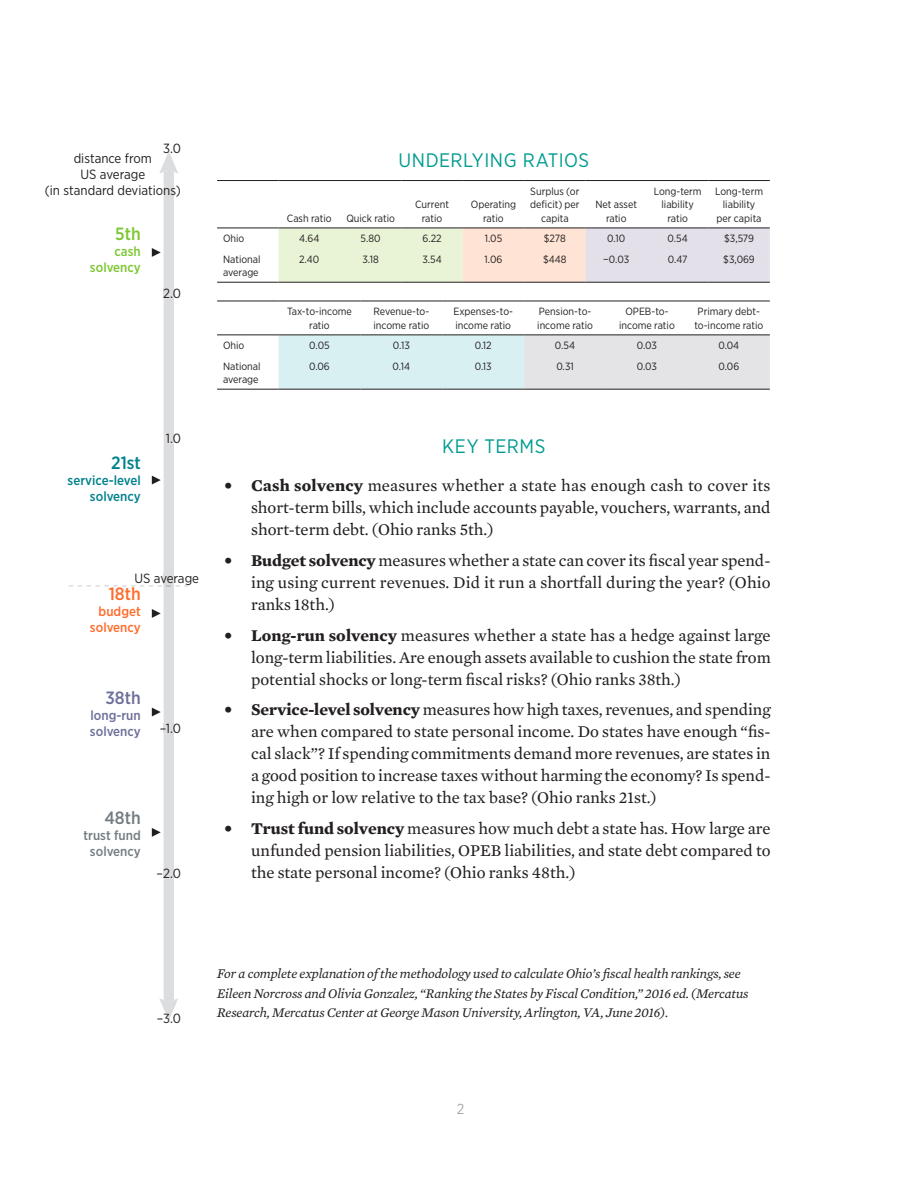
<style>
.page{position:relative;width:918px;height:1188px;background:#fff}
.page>*{position:absolute;margin:0;border:0;box-sizing:border-box;transform-origin:0 0}
.t1{font:19.5px "Gotham Narrow";letter-spacing:.025em;color:#009b90}
.t2{font:500 17.7px "Gotham Narrow";color:#ff6c2c}
.t3{font:500 17.7px "Gotham Narrow";color:#737c82}
.t4{font:500 17.7px "Gotham Narrow";color:#6c6f99}
.t5{font:500 17.7px "Gotham Narrow";color:#00818d}
.t6{font:500 17.7px "Gotham Narrow";color:#7cc731}
.t7{font:16.8px/22px "Mercury Text G2";color:#231f20;text-align:justify}
.t8{font:14.55px "Gotham Narrow";color:#a8a9ad}
.t9{font:italic 13.5px/19.5px "Mercury Text G2";letter-spacing:-.01em;color:#231f20}
.t10{font:13.35px/16px "Gotham Narrow";color:#231f20;text-align:center}
.t11{font:500 13.35px/16px "Gotham Narrow";color:#00818d;text-align:right}
.t12{font:500 13.35px/16px "Gotham Narrow";color:#737c82;text-align:center}
.t13{font:500 13.35px/16px "Gotham Narrow";color:#6c6f99}
.t14{font:500 13.35px/16px "Gotham Narrow";color:#ff6c2c;text-align:right}
.t15{font:500 13.35px/16px "Gotham Narrow";color:#7cc731;text-align:right}
.t16{font:10.5px/13.5px "Gotham Narrow";color:#231f20;text-align:center}
.s1{font-weight:700}
</style>
<div class="page">
<svg style="left:69px;top:151px;width:120px;height:869px"></svg>
<svg style="left:279px;top:229px;width:491px;height:53px;background:#ebe7dc"></svg>
<hr style="left:217px;top:282px;width:62px;height:1px;background:#231f20">
<hr style="left:279px;top:282px;width:61px;height:1px;background:#231f20">
<hr style="left:340px;top:282px;width:61px;height:1px;background:#231f20">
<hr style="left:401px;top:282px;width:62px;height:1px;background:#231f20">
<hr style="left:463px;top:282px;width:61px;height:1px;background:#231f20">
<hr style="left:524px;top:282px;width:62px;height:1px;background:#231f20">
<hr style="left:586px;top:282px;width:61px;height:1px;background:#231f20">
<hr style="left:647px;top:282px;width:61px;height:1px;background:#231f20">
<hr style="left:708px;top:282px;width:62px;height:1px;background:#231f20">
<hr style="left:217px;top:180px;width:62px;height:1px;background:#231f20">
<hr style="left:279px;top:180px;width:61px;height:1px;background:#231f20">
<hr style="left:340px;top:180px;width:61px;height:1px;background:#231f20">
<hr style="left:401px;top:180px;width:62px;height:1px;background:#231f20">
<hr style="left:463px;top:180px;width:61px;height:1px;background:#231f20">
<hr style="left:524px;top:180px;width:62px;height:1px;background:#231f20">
<hr style="left:586px;top:180px;width:61px;height:1px;background:#231f20">
<hr style="left:647px;top:180px;width:61px;height:1px;background:#231f20">
<hr style="left:708px;top:180px;width:62px;height:1px;background:#231f20">
<hr style="left:217px;top:228px;width:62px;height:1px;background:#231f20">
<hr style="left:279px;top:228px;width:61px;height:1px;background:#231f20">
<hr style="left:340px;top:228px;width:61px;height:1px;background:#231f20">
<hr style="left:401px;top:228px;width:62px;height:1px;background:#231f20">
<hr style="left:463px;top:228px;width:61px;height:1px;background:#231f20">
<hr style="left:524px;top:228px;width:62px;height:1px;background:#231f20">
<hr style="left:586px;top:228px;width:61px;height:1px;background:#231f20">
<hr style="left:647px;top:228px;width:61px;height:1px;background:#231f20">
<hr style="left:708px;top:228px;width:62px;height:1px;background:#231f20">
<svg style="left:279px;top:335px;width:491px;height:54px;background:#dce6e8"></svg>
<hr style="left:217px;top:389px;width:62px;height:1px;background:#231f20">
<hr style="left:279px;top:389px;width:81px;height:1px;background:#231f20">
<hr style="left:360px;top:389px;width:82px;height:1px;background:#231f20">
<hr style="left:442px;top:389px;width:82px;height:1px;background:#231f20">
<hr style="left:524px;top:389px;width:82px;height:1px;background:#231f20">
<hr style="left:606px;top:389px;width:82px;height:1px;background:#231f20">
<hr style="left:688px;top:389px;width:82px;height:1px;background:#231f20">
<hr style="left:217px;top:301px;width:62px;height:1px;background:#231f20">
<hr style="left:279px;top:301px;width:81px;height:1px;background:#231f20">
<hr style="left:360px;top:301px;width:82px;height:1px;background:#231f20">
<hr style="left:442px;top:301px;width:82px;height:1px;background:#231f20">
<hr style="left:524px;top:301px;width:82px;height:1px;background:#231f20">
<hr style="left:606px;top:301px;width:82px;height:1px;background:#231f20">
<hr style="left:688px;top:301px;width:82px;height:1px;background:#231f20">
<hr style="left:217px;top:334px;width:62px;height:1px;background:#231f20">
<hr style="left:279px;top:334px;width:81px;height:1px;background:#231f20">
<hr style="left:360px;top:334px;width:82px;height:1px;background:#231f20">
<hr style="left:442px;top:334px;width:82px;height:1px;background:#231f20">
<hr style="left:524px;top:334px;width:82px;height:1px;background:#231f20">
<hr style="left:606px;top:334px;width:82px;height:1px;background:#231f20">
<hr style="left:688px;top:334px;width:82px;height:1px;background:#231f20">
<p class="t10" style="left:163px;top:140px;width:19px">3.0</p>
<p class="t10" style="left:45px;top:150px;width:138px">distance from<br>US average<br>(in standard deviations)</p>
<p class="t1" style="left:399px;top:148px;width:192px">UNDERLYING RATIOS</p>
<p class="t16" style="left:287px;top:211px;width:46px">Cash ratio</p>
<p class="t16" style="left:346px;top:211px;width:50px">Quick ratio</p>
<p class="t16" style="left:530px;top:184px;width:51px">Surplus (or deficit) per capita</p>
<p class="t16" style="left:415px;top:198px;width:35px">Current ratio</p>
<p class="t16" style="left:471px;top:198px;width:47px">Operating ratio</p>
<p class="t16" style="left:595px;top:198px;width:43px">Net asset ratio</p>
<p class="t16" style="left:654px;top:184px;width:49px">Long-term liability ratio</p>
<p class="t16" style="left:715px;top:184px;width:49px">Long-term liability per capita</p>
<p class="t6" style="left:115px;top:222px;width:27px">5th</p>
<p class="t15" style="left:90px;top:243px;width:52px">cash solvency</p>
<p class="t10" style="left:163px;top:285px;width:19px">2.0</p>
<p class="t5" style="left:111px;top:452px;width:31px">21st</p>
<p class="t11" style="left:68px;top:472px;width:75px">service-level solvency</p>
<p class="t10" style="left:166px;top:430px;width:17px">1.0</p>
<p class="t10" style="left:134px;top:570px;width:66px">US a rage</p>
<p class="t10" style="left:160px;top:570px;width:15px">ve</p>
<p class="t2" style="left:109px;top:582px;width:34px">18th</p>
<p class="t14" style="left:90px;top:603px;width:52px">budget solvency</p>
<p class="t4" style="left:105px;top:686px;width:37px">38th</p>
<p class="t13" style="left:90px;top:707px;width:52px">long-run solvency</p>
<p class="t10" style="left:160px;top:720px;width:23px">–1.0</p>
<p class="t3" style="left:104px;top:807px;width:38px">48th</p>
<p class="t12" style="left:84px;top:827px;width:59px">trust fund solvency</p>
<p class="t10" style="left:157px;top:865px;width:26px">–2.0</p>
<p class="t16" style="left:223px;top:232px;width:23px">Ohio</p>
<p class="t16" style="left:299px;top:232px;width:22px">4.64</p>
<p class="t16" style="left:361px;top:232px;width:22px">5.80</p>
<p class="t16" style="left:422px;top:232px;width:21px">6.22</p>
<p class="t16" style="left:485px;top:232px;width:19px">1.05</p>
<p class="t16" style="left:544px;top:232px;width:24px">$278</p>
<p class="t16" style="left:607px;top:232px;width:19px">0.10</p>
<p class="t16" style="left:668px;top:232px;width:22px">0.54</p>
<p class="t16" style="left:724px;top:232px;width:31px">$3,579</p>
<p class="t16" style="left:223px;top:252px;width:39px;text-align:left">National average</p>
<p class="t16" style="left:299px;top:252px;width:22px">2.40</p>
<p class="t16" style="left:362px;top:252px;width:18px">3.18</p>
<p class="t16" style="left:422px;top:252px;width:21px">3.54</p>
<p class="t16" style="left:485px;top:252px;width:19px">1.06</p>
<p class="t16" style="left:543px;top:252px;width:25px">$448</p>
<p class="t16" style="left:603px;top:252px;width:27px">−0.03</p>
<p class="t16" style="left:668px;top:252px;width:21px">0.47</p>
<p class="t16" style="left:723px;top:252px;width:33px">$3,069</p>
<p class="t16" style="left:287px;top:305px;width:66px">Tax-to-income ratio</p>
<p class="t16" style="left:373px;top:305px;width:57px;text-align:left">Revenue-to&shy;income ratio</p>
<p class="t16" style="left:453px;top:305px;width:61px;text-align:left">Expenses-to&shy;income ratio</p>
<p class="t16" style="left:537px;top:305px;width:57px;text-align:left">Pension-to&shy;income ratio</p>
<p class="t16" style="left:619px;top:305px;width:57px">OPEB-to&shy;income ratio</p>
<p class="t16" style="left:694px;top:305px;width:71px">Primary debt&shy;to-income ratio</p>
<p class="t16" style="left:223px;top:339px;width:23px">Ohio</p>
<p class="t16" style="left:309px;top:339px;width:22px">0.05</p>
<p class="t16" style="left:393px;top:339px;width:18px">0.13</p>
<p class="t16" style="left:475px;top:339px;width:18px">0.12</p>
<p class="t16" style="left:555px;top:339px;width:22px">0.54</p>
<p class="t16" style="left:637px;top:339px;width:22px">0.03</p>
<p class="t16" style="left:718px;top:339px;width:22px">0.04</p>
<p class="t16" style="left:223px;top:359px;width:39px;text-align:left">National average</p>
<p class="t16" style="left:309px;top:359px;width:22px">0.06</p>
<p class="t16" style="left:393px;top:359px;width:19px">0.14</p>
<p class="t16" style="left:475px;top:359px;width:18px">0.13</p>
<p class="t16" style="left:556px;top:359px;width:19px">0.31</p>
<p class="t16" style="left:637px;top:359px;width:22px">0.03</p>
<p class="t16" style="left:718px;top:359px;width:22px">0.06</p>
<p class="t1" style="left:442px;top:434px;width:105px">KEY TERMS</p>
<p class="t7" style="left:251px;top:474px;width:521px;text-indent:-27px"><span class="s1">• Cash solvency</span> measures whether a state has enough cash to cover its short-term bills, which include accounts payable, vouchers, warrants, and short-term debt. (Ohio ranks 5th.)</p>
<p class="t7" style="left:251px;top:549px;width:521px;text-indent:-27px"><span class="s1">• Budget solvency</span> measures whether a state can cover its fiscal year spend&shy;ing using current revenues. Did it run a shortfall during the year? (Ohio ranks 18th.)</p>
<p class="t7" style="left:251px;top:623px;width:521px;text-indent:-27px"><span class="s1">• Long-run solvency</span> measures whether a state has a hedge against large long-term liabilities. Are enough assets available to cushion the state from potential shocks or long-term fiscal risks? (Ohio ranks 38th.)</p>
<p class="t7" style="left:251px;top:698px;width:521px;text-indent:-27px"><span class="s1">• Service-level solvency</span> measures how high taxes, revenues, and spending are when compared to state personal income. Do states have enough “fis&shy;cal slack”? If spending commitments demand more revenues, are states in a good position to increase taxes without harming the economy? Is spend&shy;ing high or low relative to the tax base? (Ohio ranks 21st.)</p>
<p class="t7" style="left:251px;top:817px;width:521px;text-indent:-27px"><span class="s1">• Trust fund solvency</span> measures how much debt a state has. How large are unfunded pension liabilities, OPEB liabilities, and state debt compared to the state personal income? (Ohio ranks 48th.)</p>
<p class="t10" style="left:157px;top:1010px;width:26px">– .0</p>
<p class="t10" style="left:163px;top:1010px;width:8px">3</p>
<p class="t9" style="left:217px;top:964px;width:533px">For a complete explanation of the methodology used to calculate Ohio’s fiscal health rankings, see<br>Eileen Norcross and Olivia Gonzalez, “Ranking the States by Fiscal Condition,” 2016 ed. (Mercatus<br>Research, Mercatus Center at George Mason University, Arlington, VA, June 2016).</p>
<p class="t8" style="left:457px;top:1100px;width:9px">2</p>
</div>
